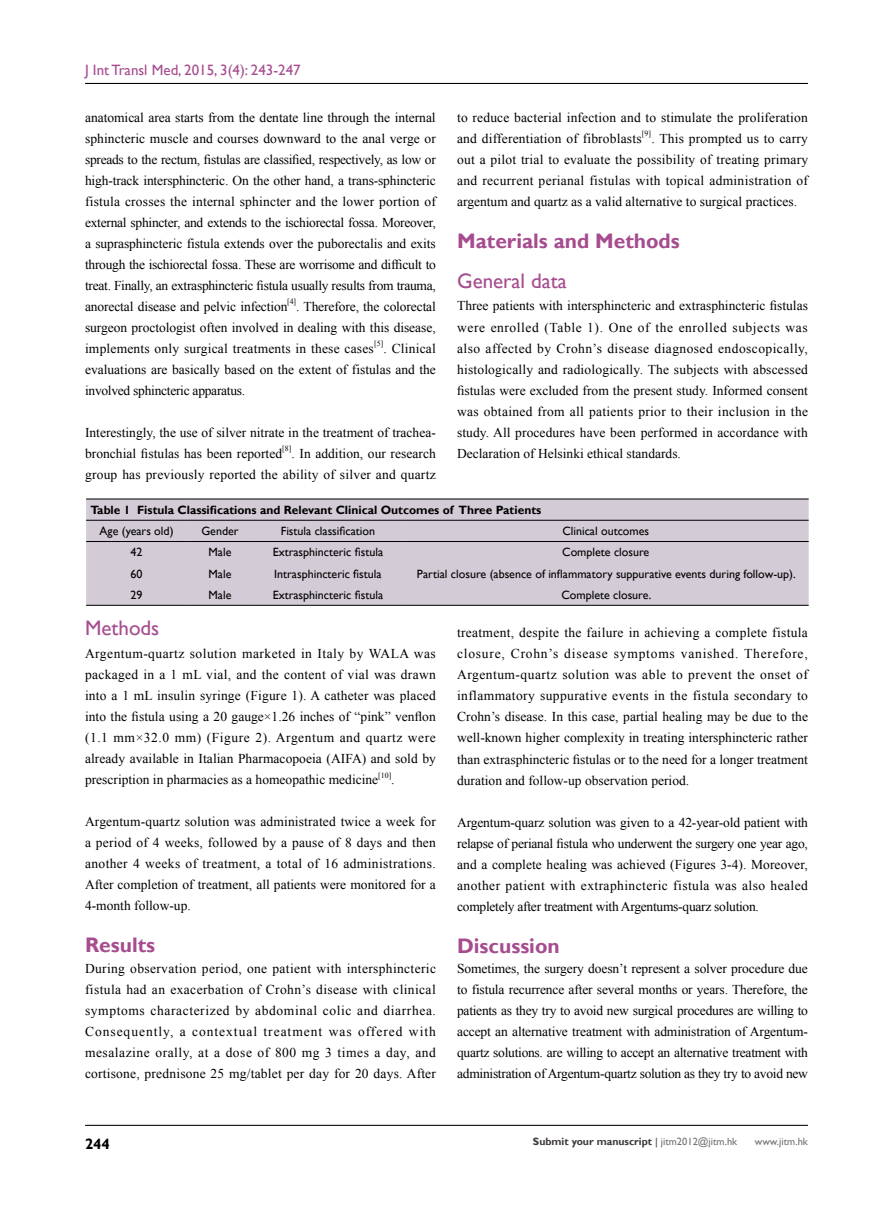
<style>
.page{position:relative;width:893px;height:1212px;background:#fff}
.page>*{position:absolute;margin:0;border:0;box-sizing:border-box;transform-origin:0 0}
.t1{font:700 21px "Gill Sans";color:#a64c8f}
.t2{font:21px "Gill Sans";color:#a64c8f}
.t3{font:15px "Gill Sans";color:#a64c8f}
.t4{font:700 15px "Gill Sans";color:#000}
.t5{font:13.5px/21px "Times New Roman";color:#000;text-align:justify}
.t6{font:12px "Gill Sans";color:#000}
.t7{font:700 12px "Gill Sans";color:#000}
.t8{font:700 10.5px "Gill Sans";color:#3e3a39}
.t9{font:10.5px "Gill Sans";color:#727171}
.t10{font:7.8px "Times New Roman";color:#000}
.s1{font-weight:400}
.s2{font-weight:400;color:#727171}
</style>
<div class="page">
<div style="left:86px;top:500px;width:723px;height:105px;background:#d3ccd6"></div>
<hr style="left:86px;top:499px;width:101px;height:1px;background:#000">
<hr style="left:187px;top:499px;width:66px;height:1px;background:#000">
<hr style="left:253px;top:499px;width:150px;height:1px;background:#000">
<hr style="left:403px;top:499px;width:406px;height:1px;background:#000">
<hr style="left:86px;top:605px;width:101px;height:1px;background:#000">
<hr style="left:187px;top:605px;width:66px;height:1px;background:#000">
<hr style="left:253px;top:605px;width:150px;height:1px;background:#000">
<hr style="left:403px;top:605px;width:406px;height:1px;background:#000">
<hr style="left:86px;top:520px;width:101px;height:1px;background:#000">
<hr style="left:187px;top:520px;width:66px;height:1px;background:#000">
<hr style="left:253px;top:520px;width:150px;height:1px;background:#000">
<hr style="left:403px;top:520px;width:406px;height:1px;background:#000">
<hr style="left:86px;top:541px;width:101px;height:1px;background:#000">
<hr style="left:187px;top:541px;width:66px;height:1px;background:#000">
<hr style="left:253px;top:541px;width:150px;height:1px;background:#000">
<hr style="left:403px;top:541px;width:406px;height:1px;background:#000">
<p class="t3" style="left:85px;top:62px;width:217px">J Int Transl Med, 2015, 3(4): 243-247</p>
<p class="t5" style="left:85px;top:107px;width:352px">anatomical area starts from the dentate line through the internal sphincteric muscle and courses downward to the anal verge or spreads to the rectum, fistulas are classified, respectively, as low or high-track intersphincteric. On the other hand, a trans-sphincteric fistula crosses the internal sphincter and the lower portion of external sphincter, and extends to the ischiorectal fossa. Moreover, a suprasphincteric fistula extends over the puborectalis and exits through the ischiorectal fossa. These are worrisome and difficult to treat. Finally, an extrasphincteric fistula usually results from trauma, anorectal disease and pelvic infection</p>
<p class="t5" style="left:457px;top:107px;width:352px">to reduce bacterial infection and to stimulate the proliferation and differentiation of fibroblasts</p>
<p class="t10" style="left:642px;top:129px;width:11px">[9]</p>
<p class="t5" style="left:457px;top:128px;width:352px;text-indent:194px">. This prompted us to carry out a pilot trial to evaluate the possibility of treating primary and recurrent perianal fistulas with topical administration of argentum and quartz as a valid alternative to surgical practices.</p>
<h1 class="t1" style="left:457px;top:228px;width:224px">Materials and Methods</h1>
<h1 class="t2" style="left:457px;top:269px;width:111px">General data</h1>
<p class="t5" style="left:457px;top:295px;width:352px">Three patients with intersphincteric and extrasphincteric fistulas were enrolled (Table 1). One of the enrolled subjects was also affected by Crohn’s disease diagnosed endoscopically, histologically and radiologically. The subjects with abscessed fistulas were excluded from the present study. Informed consent was obtained from all patients prior to their inclusion in the study. All procedures have been performed in accordance with Declaration of Helsinki ethical standards.</p>
<p class="t10" style="left:287px;top:297px;width:11px">[4]</p>
<p class="t5" style="left:85px;top:296px;width:352px;text-indent:211px">. Therefore, the colorectal surgeon proctologist often involved in dealing with this disease, implements only surgical treatments in these cases</p>
<p class="t10" style="left:374px;top:339px;width:11px">[5]</p>
<p class="t5" style="left:85px;top:338px;width:352px;text-indent:298px">. Clinical evaluations are basically based on the extent of fistulas and the involved sphincteric apparatus.</p>
<p class="t5" style="left:85px;top:422px;width:352px">Interestingly, the use of silver nitrate in the treatment of trachea&shy;bronchial fistulas has been reported</p>
<p class="t10" style="left:282px;top:444px;width:11px">[8]</p>
<p class="t5" style="left:85px;top:443px;width:352px;text-align:right">. In addition, our research<br>group has previously reported the ability of silver and quartz</p>
<p class="t7" style="left:90px;top:502px;width:452px">Table 1 Fistula Classifications and Relevant Clinical Outcomes of Three Patients</p>
<p class="t6" style="left:100px;top:524px;width:75px">Age (years old)</p>
<p class="t6" style="left:201px;top:524px;width:39px">Gender</p>
<p class="t6" style="left:281px;top:524px;width:96px">Fistula classification</p>
<p class="t6" style="left:562px;top:524px;width:88px">Clinical outcomes</p>
<p class="t6" style="left:131px;top:545px;width:13px">42</p>
<p class="t6" style="left:209px;top:545px;width:24px">Male</p>
<p class="t6" style="left:273px;top:545px;width:112px">Extrasphincteric fistula</p>
<p class="t6" style="left:562px;top:545px;width:89px">Complete closure</p>
<p class="t6" style="left:131px;top:566px;width:13px">60</p>
<p class="t6" style="left:209px;top:566px;width:24px">Male</p>
<p class="t6" style="left:274px;top:566px;width:109px">Intrasphincteric fistula</p>
<p class="t6" style="left:417px;top:566px;width:380px">Partial closure (absence of inflammatory suppurative events during follow-up).</p>
<p class="t6" style="left:131px;top:587px;width:13px">29</p>
<p class="t6" style="left:209px;top:587px;width:24px">Male</p>
<p class="t6" style="left:273px;top:587px;width:112px">Extrasphincteric fistula</p>
<p class="t6" style="left:561px;top:587px;width:92px">Complete closure.</p>
<h1 class="t2" style="left:85px;top:616px;width:76px">Methods</h1>
<p class="t5" style="left:85px;top:643px;width:352px">Argentum-quartz solution marketed in Italy by WALA was packaged in a 1 mL vial, and the content of vial was drawn into a 1 mL insulin syringe (Figure 1). A catheter was placed into the fistula using a 20 gauge×1.26 inches of “pink” venflon (1.1 mm×32.0 mm) (Figure 2). Argentum and quartz were already available in Italian Pharmacopoeia (AIFA) and sold by prescription in pharmacies as a homeopathic medicine</p>
<p class="t5" style="left:457px;top:622px;width:352px">treatment, despite the failure in achieving a complete fistula closure, Crohn’s disease symptoms vanished. Therefore, Argentum-quartz solution was able to prevent the onset of inflammatory suppurative events in the fistula secondary to Crohn’s disease. In this case, partial healing may be due to the well-known higher complexity in treating intersphincteric rather than extrasphincteric fistulas or to the need for a longer treatment duration and follow-up observation period.</p>
<p class="t5" style="left:457px;top:811px;width:352px">Argentum-quarz solution was given to a 42-year-old patient with relapse of perianal fistula who underwent the surgery one year ago, and a complete healing was achieved (Figures 3-4). Moreover, another patient with extraphincteric fistula was also healed completely after treatment with Argentums-quarz solution.</p>
<h1 class="t1" style="left:457px;top:933px;width:104px">Discussion</h1>
<p class="t5" style="left:457px;top:958px;width:352px">Sometimes, the surgery doesn’t represent a solver procedure due to fistula recurrence after several months or years. Therefore, the patients as they try to avoid new surgical procedures are willing to accept an alternative treatment with administration of Argentum&shy;quartz solutions. are willing to accept an alternative treatment with administration of Argentum-quartz solution as they try to avoid new</p>
<p class="t10" style="left:378px;top:770px;width:15px">[10]</p>
<p class="t5" style="left:391px;top:769px;width:5px">.</p>
<p class="t5" style="left:85px;top:811px;width:352px">Argentum-quartz solution was administrated twice a week for a period of 4 weeks, followed by a pause of 8 days and then another 4 weeks of treatment, a total of 16 administrations.<br>After completion of treatment, all patients were monitored for a 4-month follow-up.</p>
<h1 class="t1" style="left:85px;top:933px;width:72px">Results</h1>
<p class="t5" style="left:85px;top:958px;width:352px">During observation period, one patient with intersphincteric fistula had an exacerbation of Crohn’s disease with clinical symptoms characterized by abdominal colic and diarrhea.<br>Consequently, a contextual treatment was offered with mesalazine orally, at a dose of 800 mg 3 times a day, and cortisone, prednisone 25 mg/tablet per day for 20 days. After</p>
<p class="t4" style="left:85px;top:1134px;width:26px">244</p>
<p class="t8" style="left:533px;top:1135px;width:206px">Submit your manuscript <span class="s1">|</span> <span class="s2">jitm2012@jitm.hk</span></p>
<p class="t9" style="left:755px;top:1135px;width:55px">www.jitm.hk</p>
</div>
